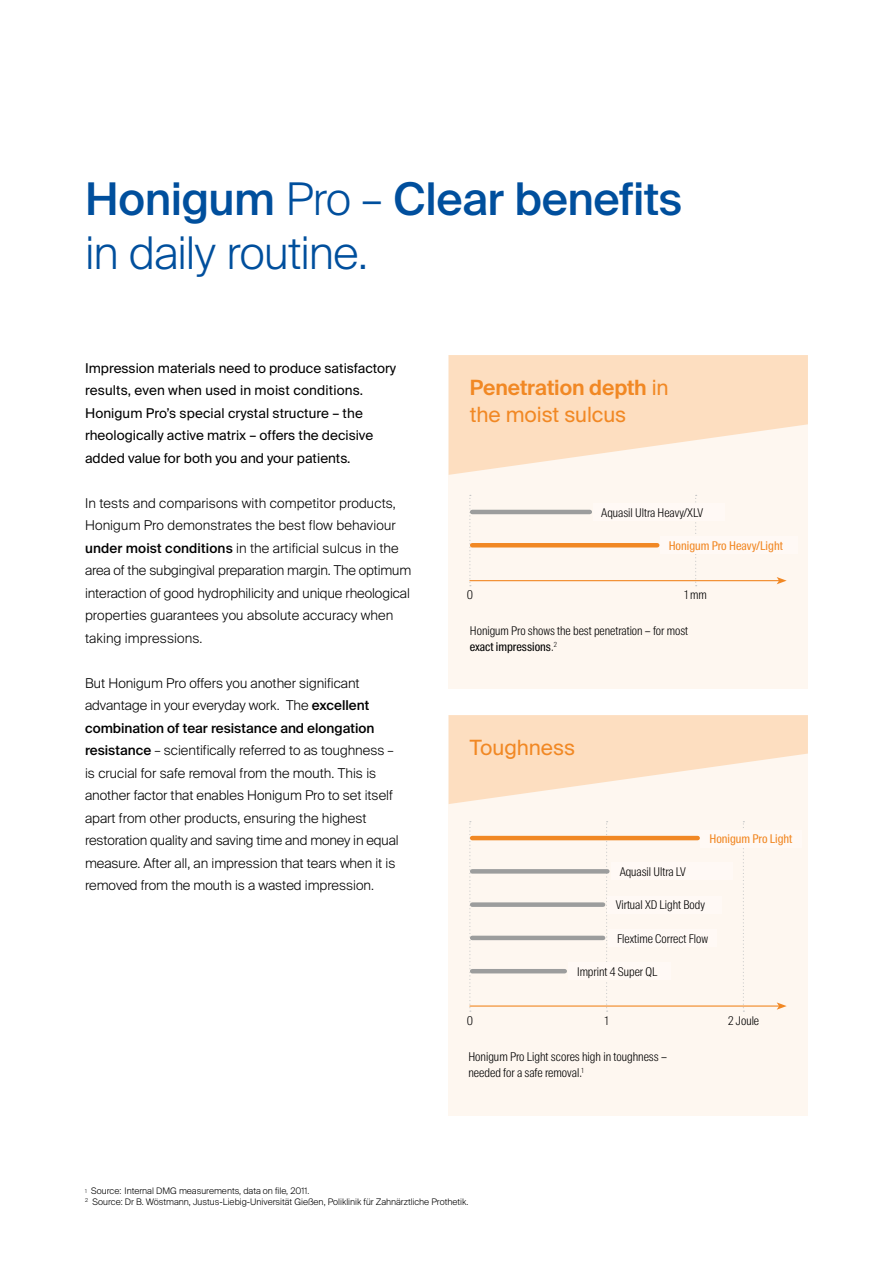
<style>
.page{position:relative;width:893px;height:1263px;background:#fff}
.page>*{position:absolute;margin:0;border:0;box-sizing:border-box;transform-origin:0 0}
.t1{font:500 45px/54px "Suisse Intl";letter-spacing:-.01em;color:#004f9d}
.t2{font:600 21px/27px "Suisse Intl";letter-spacing:-.005em;color:#f18824}
.t3{font:21px "Suisse Intl";letter-spacing:-.005em;color:#f18824}
.t4{font:300 13.5px/22.5px "Suisse Intl";color:#000}
.t5{font:13.5px/22.5px "Suisse Intl";color:#000}
.t6{font:300 12.15px/16.6px "Suisse Intl Cond";color:#000}
.t7{font:300 12px/16.5px "Suisse Intl Cond";color:#000}
.t8{font:12px "Suisse Intl Cond";color:#f18824}
.t9{font:300 9px/10.8px "Suisse Intl";color:#000}
.s1{font-weight:300}
.s2{font-weight:500}
.s3{font-weight:400}
</style>
<div class="page">
<div style="left:449px;top:355px;width:359px;height:334px;background:#fef7f0"></div>
<svg style="left:449px;top:355px;width:359px;height:120px;fill:#fddec0"></svg>
<svg style="left:469px;top:495px;width:2px;height:91px"></svg>
<svg style="left:695px;top:495px;width:2px;height:91px"></svg>
<hr style="left:472px;top:510px;width:118px;height:4px;background:#9c9d9d">
<hr style="left:472px;top:543px;width:185px;height:4px;background:#f18824">
<hr style="left:470px;top:580px;width:309px;height:1px;background:#f18824">
<svg style="left:777px;top:577px;width:10px;height:7px"></svg>
<div style="left:449px;top:715px;width:359px;height:400px;background:#fef7f0"></div>
<svg style="left:449px;top:715px;width:359px;height:89px;fill:#fddec0"></svg>
<svg style="left:469px;top:821px;width:2px;height:191px"></svg>
<svg style="left:606px;top:821px;width:2px;height:191px"></svg>
<svg style="left:743px;top:821px;width:1px;height:191px"></svg>
<hr style="left:470px;top:1005px;width:309px;height:1px;background:#f18824">
<svg style="left:777px;top:1002px;width:10px;height:8px"></svg>
<div style="left:472px;top:869px;width:135px;height:5px;background:#9c9d9d"></div>
<div style="left:472px;top:902px;width:131px;height:5px;background:#9c9d9d"></div>
<hr style="left:472px;top:936px;width:131px;height:4px;background:#9c9d9d">
<hr style="left:472px;top:969px;width:93px;height:4px;background:#9c9d9d">
<hr style="left:472px;top:836px;width:226px;height:4px;background:#f18824">
<div style="left:593px;top:503px;width:132px;height:17px;background:#fff9f5"></div>
<div style="left:660px;top:537px;width:137px;height:17px;background:#fff9f5"></div>
<div style="left:611px;top:863px;width:121px;height:17px;background:#fff9f5"></div>
<div style="left:609px;top:930px;width:108px;height:17px;background:#fff9f5"></div>
<div style="left:569px;top:963px;width:102px;height:17px;background:#fff9f5"></div>
<div style="left:701px;top:830px;width:101px;height:17px;background:#fff9f5"></div>
<div style="left:607px;top:896px;width:115px;height:17px;background:#fff9f5"></div>
<h1 class="t1" style="left:85px;top:173px;width:599px">Honigum <span class="s1">Pro –</span> Clear benefits <span class="s1">in daily routine.</span></h1>
<p class="t5" style="left:85px;top:357px;width:313px">Impression materials need to produce satisfactory results, even when used in moist conditions.<br>Honigum Pro’s special crystal structure – the rheologically active matrix – offers the decisive added value for both you and your patients.</p>
<p class="t4" style="left:85px;top:492px;width:328px">In tests and comparisons with competitor products, Honigum Pro demonstrates the best flow behaviour <span class="s2">under moist conditions</span> in the artificial sulcus in the area of the subgingival preparation margin. The optimum interaction of good hydrophilicity and unique rheological properties guarantees you absolute accuracy when taking impressions.</p>
<p class="t4" style="left:85px;top:672px;width:315px">But Honigum Pro offers you another significant advantage in your everyday work. The <span class="s2">excellent combination of tear resistance and elongation resistance</span> – scientifically referred to as toughness – is crucial for safe removal from the mouth. This is another factor that enables Honigum Pro to set itself apart from other products, ensuring the highest restoration quality and saving time and money in equal measure. After all, an impression that tears when it is removed from the mouth is a wasted impression.</p>
<h2 class="t2" style="left:470px;top:374px;width:200px">Penetration depth <span class="s3">in the moist sulcus</span></h2>
<p class="t7" style="left:601px;top:504px;width:103px">Aquasil Ultra Heavy/XLV</p>
<p class="t8" style="left:669px;top:539px;width:116px">Honigum Pro Heavy/Light</p>
<p class="t7" style="left:467px;top:587px;width:8px">0</p>
<p class="t7" style="left:684px;top:587px;width:24px">1 mm</p>
<p class="t7" style="left:470px;top:622px;width:220px">Honigum Pro shows the best penetration – for most <span class="s3">exact impressions</span>.<sup>2</sup></p>
<h2 class="t3" style="left:470px;top:736px;width:107px">Toughness</h2>
<p class="t7" style="left:620px;top:863px;width:68px">Aquasil Ultra LV</p>
<p class="t8" style="left:709px;top:832px;width:85px">Honigum Pro Light</p>
<p class="t7" style="left:616px;top:897px;width:91px">Virtual XD Light Body</p>
<p class="t7" style="left:617px;top:930px;width:92px">Flextime Correct Flow</p>
<p class="t7" style="left:577px;top:963px;width:82px">Imprint 4 Super QL</p>
<p class="t7" style="left:467px;top:1013px;width:8px">0</p>
<p class="t7" style="left:605px;top:1013px;width:5px">1</p>
<p class="t7" style="left:728px;top:1013px;width:32px">2 Joule</p>
<p class="t6" style="left:468px;top:1048px;width:200px">Honigum Pro Light scores high in toughness – needed for a safe removal.<sup>1</sup></p>
<p class="t9" style="left:85px;top:1186px;width:385px"><sup>1</sup> Source: Internal DMG measurements, data on file, 2011.<br><sup>2</sup> Source: Dr B. Wöstmann, Justus-Liebig-Universität Gießen, Poliklinik für Zahnärztliche Prothetik.</p>
</div>
